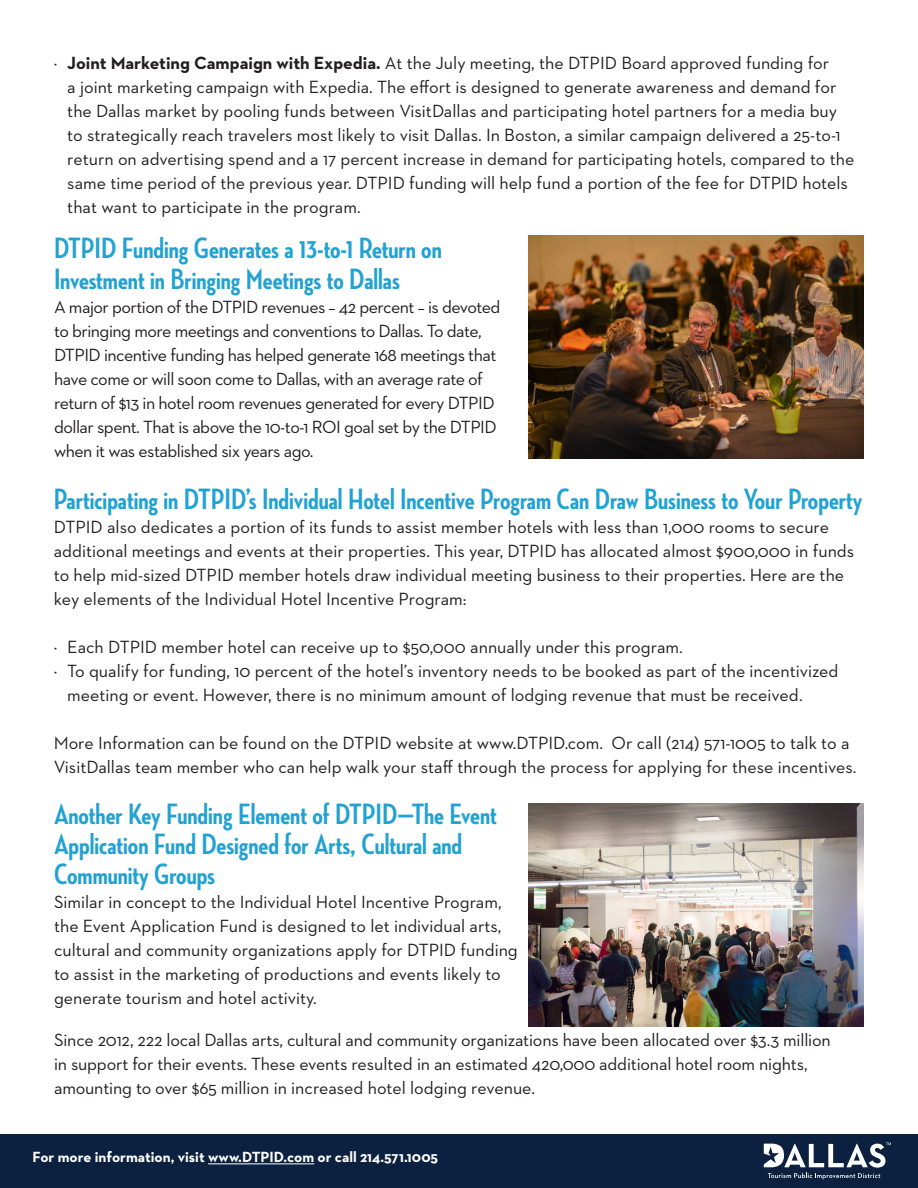
<style>
.page{position:relative;width:918px;height:1188px;background:#fff}
.page>*{position:absolute;margin:0;border:0;box-sizing:border-box;transform-origin:0 0}
.t1{font:700 30px/30px "Neutraface Condensed";color:#22a2d3}
.t2{font:18px/24px "Neutraface 2 Text";color:#231f20}
.t3{font:18px/24px "Neutraface 2 Text";letter-spacing:-.03em;color:#231f20}
.t4{font:700 15px "Neutraface 2 Text";color:#fff}
.s1{font-weight:700}
</style>
<div class="page">
<div style="left:0;top:1134px;width:918px;height:54px;background:#0b213f"></div>
<hr style="left:208px;top:1164px;width:106px;height:1px;background:#fff">
<svg style="left:764px;top:1142px;width:127px;height:38px"></svg>
<img style="left:528px;top:236px;width:336px;height:223px">
<img style="left:529px;top:803px;width:334px;height:223px">
<p class="t2" style="left:67px;top:50px;width:789px;text-indent:-14px">· <span class="s1">Joint Marketing Campaign with Expedia.</span> At the July meeting, the DTPID Board approved funding for<br>a joint marketing campaign with Expedia. The effort is designed to generate awareness and demand for the Dallas market by pooling funds between VisitDallas and participating hotel partners for a media buy to strategically reach travelers most likely to visit Dallas. In Boston, a similar campaign delivered a 25-to-1 return on advertising spend and a 17 percent increase in demand for participating hotels, compared to the same time period of the previous year. DTPID funding will help fund a portion of the fee for DTPID hotels that want to participate in the program.</p>
<h1 class="t1" style="left:54px;top:232px;width:389px;line-height:31.5px">DTPID Funding Generates a 13-to-1 Return on<br>Investment in Bringing Meetings to Dallas</h1>
<p class="t3" style="left:54px;top:295px;width:448px">A major portion of the DTPID revenues – 42 percent – is devoted to bringing more meetings and conventions to Dallas. To date, DTPID incentive funding has helped generate 168 meetings that have come or will soon come to Dallas, with an average rate of return of $13 in hotel room revenues generated for every DTPID dollar spent. That is above the 10-to-1 ROI goal set by the DTPID when it was established six years ago.</p>
<h1 class="t1" style="left:54px;top:483px;width:810px">Participating in DTPID’s Individual Hotel Incentive Program Can Draw Business to Your Property</h1>
<p class="t2" style="left:54px;top:514px;width:802px">DTPID also dedicates a portion of its funds to assist member hotels with less than 1,000 rooms to secure additional meetings and events at their properties. This year, DTPID has allocated almost $900,000 in funds to help mid-sized DTPID member hotels draw individual meeting business to their properties. Here are the key elements of the Individual Hotel Incentive Program:</p>
<p class="t2" style="left:54px;top:634px;width:630px">· Each DTPID member hotel can receive up to $50,000 annually under this program.</p>
<p class="t2" style="left:54px;top:658px;width:786px">· To qualify for funding, 10 percent of the hotel’s inventory needs to be booked as part of the incentivized</p>
<p class="t2" style="left:67px;top:682px;width:737px">meeting or event. However, there is no minimum amount of lodging revenue that must be received.</p>
<p class="t2" style="left:54px;top:730px;width:804px">More Information can be found on the DTPID website at www.DTPID.com. Or call (214) 571-1005 to talk to a<br>VisitDallas team member who can help walk your staff through the process for applying for these incentives.</p>
<h1 class="t1" style="left:54px;top:799px;width:444px">Another Key Funding Element of DTPID—The Event<br>Application Fund Designed for Arts, Cultural and<br>Community Groups</h1>
<p class="t2" style="left:54px;top:889px;width:465px">Similar in concept to the Individual Hotel Incentive Program, the Event Application Fund is designed to let individual arts, cultural and community organizations apply for DTPID funding to assist in the marketing of productions and events likely to generate tourism and hotel activity.</p>
<p class="t2" style="left:54px;top:1028px;width:778px">Since 2012, 222 local Dallas arts, cultural and community organizations have been allocated over $3.3 million in support for their events. These events resulted in an estimated 420,000 additional hotel room nights, amounting to over $65 million in increased hotel lodging revenue.</p>
<p class="t4" style="left:32px;top:1147px;width:407px">For more information, visit www.DTPID.com or call 214.571.1005</p>
</div>
